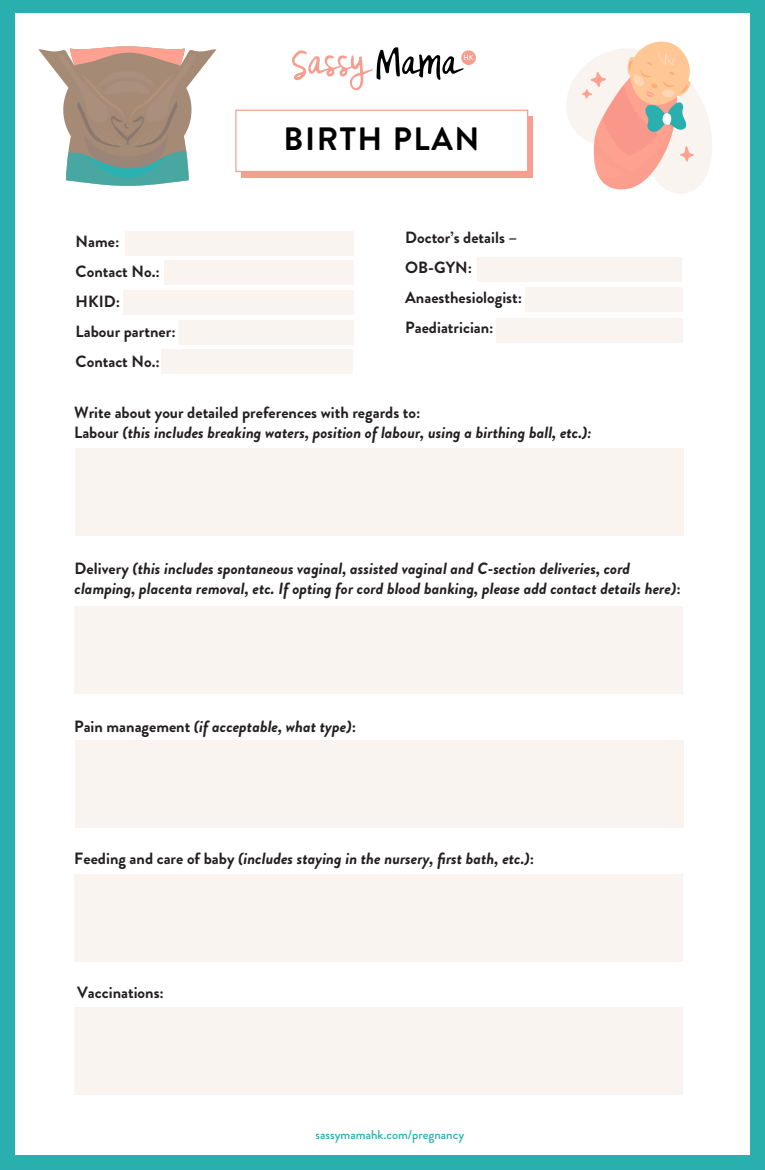
<style>
.page{position:relative;width:765px;height:1170px;background:#29b0ae}
.page>*{position:absolute;margin:0;border:0;box-sizing:border-box;transform-origin:0 0}
.t1{font:700 32.25px "Brandon Grotesque";letter-spacing:.05em;color:#000}
.t2{font:italic 700 16.25px/19.5px "Brandon Grotesque";color:#231f20}
.t3{font:700 16.25px/30px "Brandon Grotesque";color:#231f20}
.t4{font:500 12.75px "Brandon Grotesque";color:#29b0ae}
.s1{font-style:normal}
</style>
<div class="page">
<div style="left:15px;top:13px;width:734px;height:1142px;background:#fff"></div>
<div style="left:241px;top:116px;width:292px;height:61px;background:#f69f90"></div>
<div style="left:236px;top:110px;width:292px;height:61px;background:#fff"></div>
<div style="left:235px;top:110px;width:293px;height:62px;border:1px solid #f69f90"></div>
<svg style="left:292px;top:47px;width:184px;height:43px"></svg>
<div style="left:75px;top:448px;width:609px;height:88px;background:#f9f4ef"></div>
<div style="left:125px;top:231px;width:228px;height:25px;background:#f9f4ef"></div>
<div style="left:164px;top:260px;width:189px;height:25px;background:#f9f4ef"></div>
<div style="left:123px;top:290px;width:231px;height:25px;background:#f9f4ef"></div>
<div style="left:178px;top:320px;width:175px;height:25px;background:#f9f4ef"></div>
<div style="left:162px;top:349px;width:191px;height:25px;background:#f9f4ef"></div>
<div style="left:477px;top:257px;width:205px;height:25px;background:#f9f4ef"></div>
<div style="left:525px;top:287px;width:157px;height:25px;background:#f9f4ef"></div>
<div style="left:496px;top:318px;width:186px;height:25px;background:#f9f4ef"></div>
<div style="left:74px;top:606px;width:609px;height:88px;background:#f9f4ef"></div>
<div style="left:76px;top:740px;width:608px;height:88px;background:#f9f4ef"></div>
<div style="left:74px;top:874px;width:609px;height:87px;background:#f9f4ef"></div>
<div style="left:74px;top:1007px;width:609px;height:88px;background:#f9f4ef"></div>
<svg style="left:38px;top:46px;width:179px;height:140px"></svg>
<svg style="left:566px;top:41px;width:146px;height:153px"></svg>
<h1 class="t1" style="left:283px;top:127px;width:198px">BIRTH PLAN</h1>
<p class="t3" style="left:76px;top:229px;width:102px">Name:<br>Contact No.:<br>HKID:<br>Labour partner:<br>Contact No.:</p>
<p class="t3" style="left:405px;top:225px;width:119px">Doctor’s details –<br>OB-GYN:<br>Anaesthesiologist:<br>Paediatrician:</p>
<p class="t2" style="left:74px;top:405px;width:519px"><span class="s1">Write about your detailed preferences with regards to:<br>Labour</span> (this includes breaking waters, position of labour, using a birthing ball, etc.):</p>
<p class="t2" style="left:75px;top:561px;width:608px"><span class="s1">Delivery</span> (this includes spontaneous vaginal, assisted vaginal and C-section deliveries, cord clamping, placenta removal, etc. If opting for cord blood banking, please add contact details here)<span class="s1">:</span></p>
<p class="t2" style="left:74px;top:719px;width:284px"><span class="s1">Pain management</span> (if acceptable, what type)<span class="s1">:</span></p>
<p class="t2" style="left:74px;top:851px;width:461px"><span class="s1">Feeding and care of baby</span> (includes staying in the nursery, first bath, etc.)<span class="s1">:</span></p>
<p class="t3" style="left:77px;top:980px;width:88px">Vaccinations:</p>
<p class="t4" style="left:316px;top:1131px;width:150px">sassymamahk.com/pregnancy</p>
</div>
